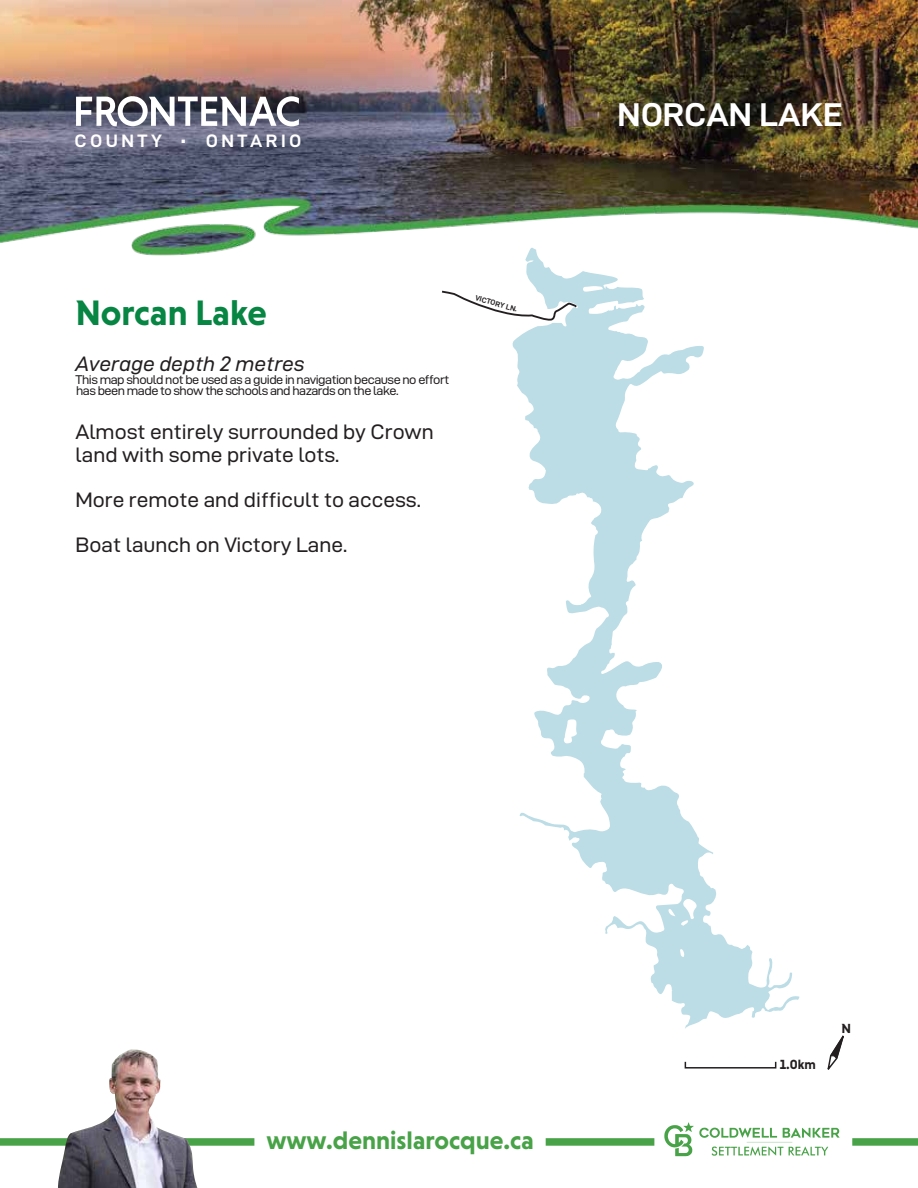
<style>
.page{position:relative;width:918px;height:1188px;background:#fff}
.page>*{position:absolute;margin:0;border:0;box-sizing:border-box;transform-origin:0 0}
.t1{font:700 36px "Niveau Grotesk";color:#078543}
.t2{font:33px "D DIN Exp Bold";color:#fff}
.t3{font:700 25.5px "Niveau Grotesk";color:#48a247}
.t4{font:21px/22.5px "D DIN Exp";color:#231f20}
.t5{font:21px "D DIN Exp Italic";color:#231f20}
.t6{font:18px "D DIN Exp Bold";letter-spacing:.195em;color:#fff}
.t7{font:700 13.5px "Niveau Grotesk";color:#231f20}
.t8{font:12.75px/10.5px "D DIN Exp";letter-spacing:-.04em;color:#231f20}
.t9{font:7.5px "D DIN Exp Bold";color:#231f20}
</style>
<div class="page">
<img style="left:0;top:0;width:918px;height:256px">
<div style="left:0;top:1138px;width:254px;height:8px;background:#48a247"></div>
<div style="left:546px;top:1138px;width:108px;height:8px;background:#48a247"></div>
<div style="left:852px;top:1138px;width:66px;height:8px;background:#48a247"></div>
<svg style="left:76px;top:96px;width:223px;height:31px"></svg>
<svg style="left:664px;top:1122px;width:176px;height:34px"></svg>
<div style="left:685px;top:1061px;width:91px;height:8px;border:2px solid #231f20"></div>
<img style="left:58px;top:1049px;width:139px;height:139px">
<svg style="left:827px;top:1035px;width:17px;height:35px"></svg>
<svg style="left:511px;top:245px;width:288px;height:784px"></svg>
<svg style="left:442px;top:289px;width:137px;height:32px"></svg>
<p class="t6" style="left:74px;top:131px;width:228px">COUNTY <sup>.</sup> ONTARIO</p>
<h1 class="t1" style="left:76px;top:292px;width:193px">Norcan Lake</h1>
<p class="t5" style="left:76px;top:352px;width:231px">Average depth 2 metres</p>
<p class="t8" style="left:76px;top:374px;width:375px">This map should not be used as a guide in navigation because no effort has been made to show the schools and hazards on the lake.</p>
<p class="t4" style="left:76px;top:421px;width:360px">Almost entirely surrounded by Crown land with some private lots.</p>
<p class="t4" style="left:76px;top:477px;width:347px;line-height:45px">More remote and difficult to access.<br>Boat launch on Victory Lane.</p>
<p class="t9" style="left:477px;top:293px;width:45px;rotate:16deg">VICTORY LN.</p>
<h2 class="t2" style="left:618px;top:97px;width:226px">NORCAN LAKE</h2>
<p class="t3" style="left:266px;top:1126px;width:269px">www.dennislarocque.ca</p>
<p class="t7" style="left:780px;top:1057px;width:37px">1.0km</p>
<p class="t7" style="left:841px;top:1021px;width:11px">N</p>
</div>
